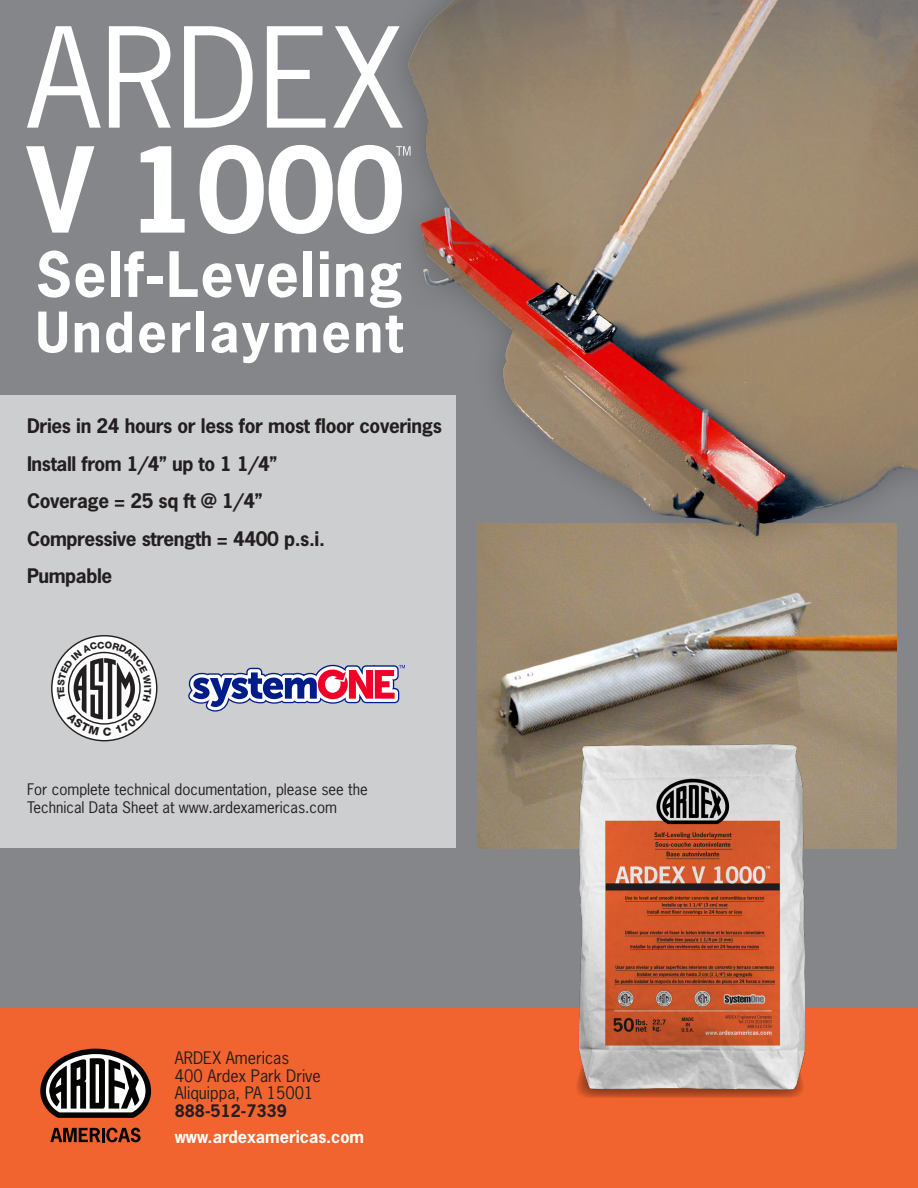
<style>
.page{position:relative;width:918px;height:1188px;background:#fff}
.page>*{position:absolute;margin:0;border:0;box-sizing:border-box;transform-origin:0 0}
.t1{font:700 111px "News Gothic Std";color:#fff}
.t2{font:700 58.65px "News Gothic Std";letter-spacing:.02em;color:#fff}
.t3{font:700 52.5px "News Gothic Std";letter-spacing:.045em;color:#fff}
.t4{font:700 18.9px "News Gothic Std";letter-spacing:-.02em;color:#231f20}
.t5{font:16.2px "News Gothic Std";color:#231f20}
.t6{font:700 16.2px "News Gothic Std";color:#fff}
.t7{font:700 16.2px "News Gothic Std";color:#231f20}
.t8{font:15px/18px "News Gothic Std";color:#231f20}
</style>
<div class="page">
<div style="left:0;top:0;width:918px;height:1021px;background:#848689"></div>
<div style="left:0;top:395px;width:456px;height:453px;background:#cdcecf"></div>
<div style="left:0;top:1009px;width:918px;height:179px;background:#f2642f"></div>
<img style="left:477px;top:564px;width:420px;height:284px">
<svg style="left:40px;top:1049px;width:111px;height:69px"></svg>
<svg style="left:50px;top:1128px;width:50px;height:14px"></svg>
<hr style="left:102px;top:1128px;width:3px;height:14px;background:#040503">
<svg style="left:106px;top:1128px;width:35px;height:14px"></svg>
<svg style="left:580px;top:1095px;width:219px;height:3px"></svg>
<img style="left:570px;top:725px;width:235px;height:370px">
<img style="left:404px;top:0;width:514px;height:564px">
<svg style="left:188px;top:664px;width:217px;height:48px"></svg>
<svg style="left:52px;top:636px;width:105px;height:105px"></svg>
<svg style="left:27px;top:26px;width:376px;height:102px"></svg>
<svg style="left:396px;top:146px;width:15px;height:10px"></svg>
<svg style="left:57px;top:641px;width:94px;height:95px;background:#c5c4c4"></svg>
<p class="t1" style="left:27px;top:117px;width:379px">V 1000</p>
<p class="t2" style="left:36px;top:236px;width:369px">Self-Leveling</p>
<p class="t3" style="left:36px;top:298px;width:369px">Underlayment</p>
<p class="t4" style="left:27px;top:414px;width:416px">Dries in 24 hours or less for most floor coverings</p>
<p class="t4" style="left:27px;top:451px;width:252px">Install from 1/4” up to 1 1/4”</p>
<p class="t4" style="left:27px;top:489px;width:237px">Coverage = 25 sq ft @ 1/4”</p>
<p class="t4" style="left:27px;top:526px;width:299px">Compressive strength = 4400 p.s.i.</p>
<p class="t4" style="left:27px;top:564px;width:87px">Pumpable</p>
<p class="t8" style="left:27px;top:780px;width:342px">For complete technical documentation, please see the<br>Technical Data Sheet at www.ardexamericas.com</p>
<p class="t5" style="left:175px;top:1047px;width:116px">ARDEX Americas</p>
<p class="t5" style="left:175px;top:1065px;width:148px">400 Ardex Park Drive</p>
<p class="t5" style="left:175px;top:1083px;width:140px">Aliquippa, PA 15001</p>
<p class="t7" style="left:175px;top:1100px;width:114px">888-512-7339</p>
<p class="t6" style="left:175px;top:1126px;width:191px">www.ardexamericas.com</p>
</div>
